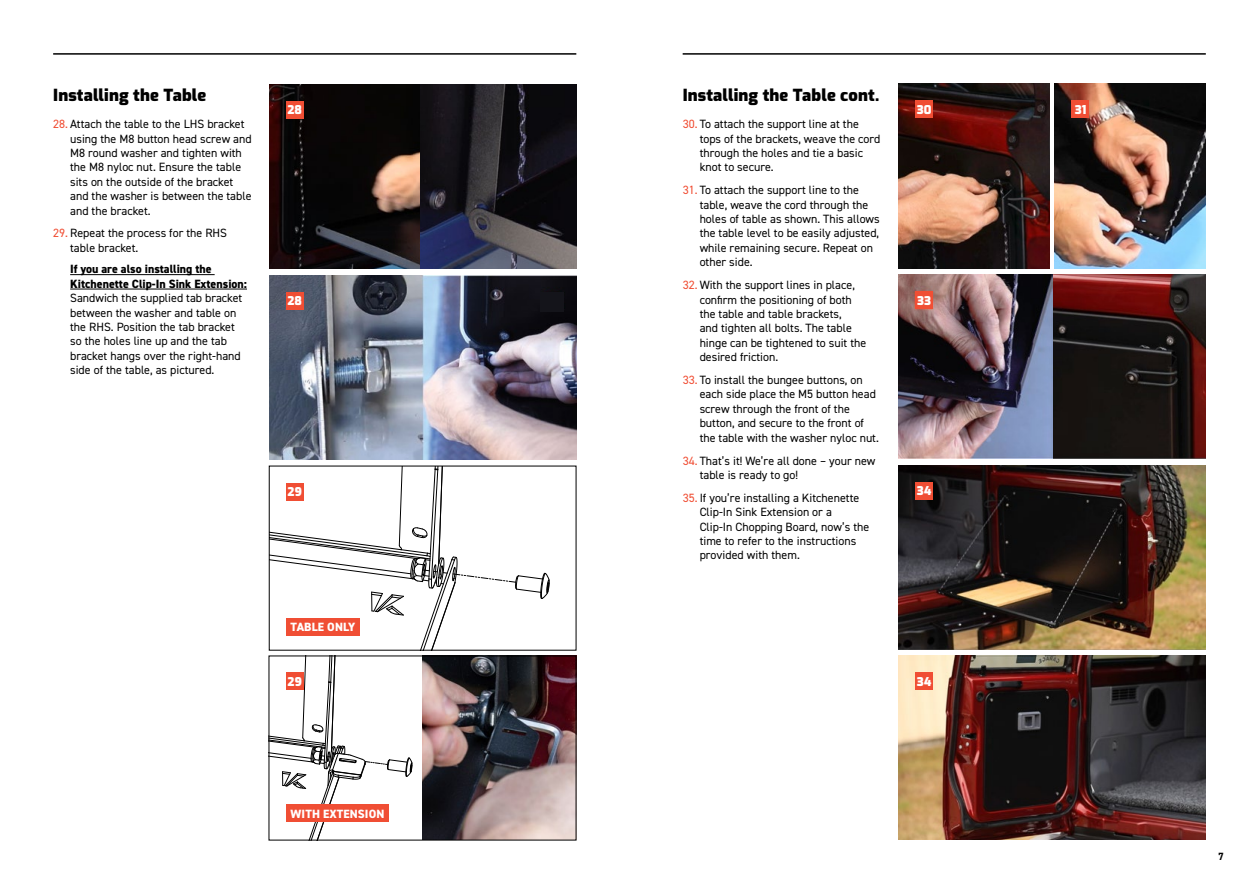
<style>
.page{position:relative;width:1259px;height:893px;background:#fff}
.page>*{position:absolute;margin:0;border:0;box-sizing:border-box;transform-origin:0 0}
.t1{font:900 16.5px "Exo";letter-spacing:.01em;color:#000}
.t2{font:12px/14.4px "DIN2014";color:#000}
.t3{font:800 12px/14.4px "DIN2014";color:#000}
.t4{font:800 12px "DIN2014";letter-spacing:.01em;color:#fff}
.t5{font:900 12px "Exo";letter-spacing:.01em;color:#fff}
.t6{font:700 10.5px "DIN2014";color:#000}
.s1{color:#f04e34}
</style>
<div class="page">
<hr style="left:682px;top:53px;width:523px;height:2px;background:#000">
<hr style="left:53px;top:53px;width:523px;height:2px;background:#000">
<img style="left:423px;top:658px;width:151px;height:180px">
<img style="left:269px;top:84px;width:151px;height:184px">
<img style="left:1055px;top:84px;width:150px;height:184px">
<img style="left:898px;top:84px;width:151px;height:184px">
<img style="left:898px;top:274px;width:307px;height:185px">
<img style="left:898px;top:465px;width:307px;height:185px">
<img style="left:898px;top:656px;width:307px;height:184px">
<div style="left:915px;top:292px;width:17px;height:17px;background:#f04e34"></div>
<div style="left:915px;top:482px;width:17px;height:17px;background:#f04e34"></div>
<div style="left:915px;top:673px;width:17px;height:17px;background:#f04e34"></div>
<div style="left:286px;top:101px;width:17px;height:17px;background:#f04e34"></div>
<hr style="left:70px;top:274px;width:145px;height:1px;background:#000">
<hr style="left:70px;top:289px;width:177px;height:1px;background:#000">
<img style="left:420px;top:84px;width:156px;height:184px">
<img style="left:269px;top:275px;width:307px;height:184px">
<svg style="left:271px;top:468px;width:279px;height:180px"></svg>
<svg style="left:271px;top:658px;width:142px;height:180px"></svg>
<div style="left:269px;top:656px;width:307px;height:184px;border:1px solid #000"></div>
<div style="left:286px;top:292px;width:17px;height:17px;background:#f04e34"></div>
<div style="left:286px;top:483px;width:17px;height:17px;background:#f04e34"></div>
<div style="left:286px;top:673px;width:17px;height:17px;background:#f04e34"></div>
<div style="left:915px;top:101px;width:17px;height:17px;background:#f04e34"></div>
<div style="left:1072px;top:101px;width:17px;height:17px;background:#f04e34"></div>
<div style="left:540px;top:293px;width:23px;height:19px;background:#14141a"></div>
<div style="left:286px;top:618px;width:74px;height:18px;background:#f04e34"></div>
<div style="left:286px;top:804px;width:103px;height:18px;background:#f04e34"></div>
<h1 class="t1" style="left:53px;top:83px;width:155px">Installing the Table</h1>
<p class="t2" style="left:70px;top:117px;width:183px;text-indent:-17px"><span class="s1">28.</span> Attach the table to the LHS bracket using the M8 button head screw and<br>M8 round washer and tighten with the M8 nyloc nut. Ensure the table sits on the outside of the bracket and the washer is between the table and the bracket.</p>
<p class="t2" style="left:70px;top:226px;width:158px;text-indent:-17px"><span class="s1">29.</span> Repeat the process for the RHS table bracket.</p>
<p class="t3" style="left:70px;top:262px;width:178px">If you are also installing the<br>Kitchenette Clip-In Sink Extension:</p>
<p class="t2" style="left:70px;top:291px;width:174px">Sandwich the supplied tab bracket between the washer and table on the RHS. Position the tab bracket so the holes line up and the tab bracket hangs over the right-hand side of the table, as pictured.</p>
<p class="t5" style="left:287px;top:292px;width:16px">28</p>
<p class="t5" style="left:287px;top:101px;width:16px">28</p>
<p class="t5" style="left:288px;top:483px;width:16px">29</p>
<p class="t4" style="left:290px;top:619px;width:66px">TABLE ONLY</p>
<p class="t5" style="left:288px;top:673px;width:16px">29</p>
<p class="t4" style="left:290px;top:806px;width:95px">WITH EXTENSION</p>
<h1 class="t1" style="left:682px;top:83px;width:198px">Installing the Table cont.</h1>
<p class="t2" style="left:699px;top:117px;width:182px;text-indent:-17px"><span class="s1">30.</span> To attach the support line at the tops of the brackets, weave the cord through the holes and tie a basic knot to secure.</p>
<p class="t2" style="left:699px;top:183px;width:182px;text-indent:-17px"><span class="s1">31.</span> To attach the support line to the table, weave the cord through the holes of table as shown. This allows the table level to be easily adjusted, while remaining secure. Repeat on other side.</p>
<p class="t2" style="left:699px;top:278px;width:168px;text-indent:-17px"><span class="s1">32.</span> With the support lines in place, confirm the positioning of both the table and table brackets,<br>and tighten all bolts. The table hinge can be tightened to suit the desired friction.</p>
<p class="t2" style="left:699px;top:372px;width:181px;text-indent:-17px"><span class="s1">33.</span> To install the bungee buttons, on each side place the M5 button head screw through the front of the button, and secure to the front of the table with the washer nyloc nut.</p>
<p class="t2" style="left:699px;top:453px;width:177px;text-indent:-17px"><span class="s1">34.</span> That’s it! We’re all done – your new table is ready to go!</p>
<p class="t2" style="left:699px;top:490px;width:171px;text-indent:-17px"><span class="s1">35.</span> If you’re installing a Kitchenette<br>Clip-In Sink Extension or a<br>Clip-In Chopping Board, now’s the time to refer to the instructions provided with them.</p>
<p class="t5" style="left:917px;top:101px;width:16px">30</p>
<p class="t5" style="left:1074px;top:101px;width:13px">31</p>
<p class="t5" style="left:917px;top:292px;width:15px">33</p>
<p class="t5" style="left:917px;top:482px;width:16px">34</p>
<p class="t5" style="left:917px;top:673px;width:16px">34</p>
<p class="t6" style="left:1218px;top:849px;width:7px">7</p>
</div>
